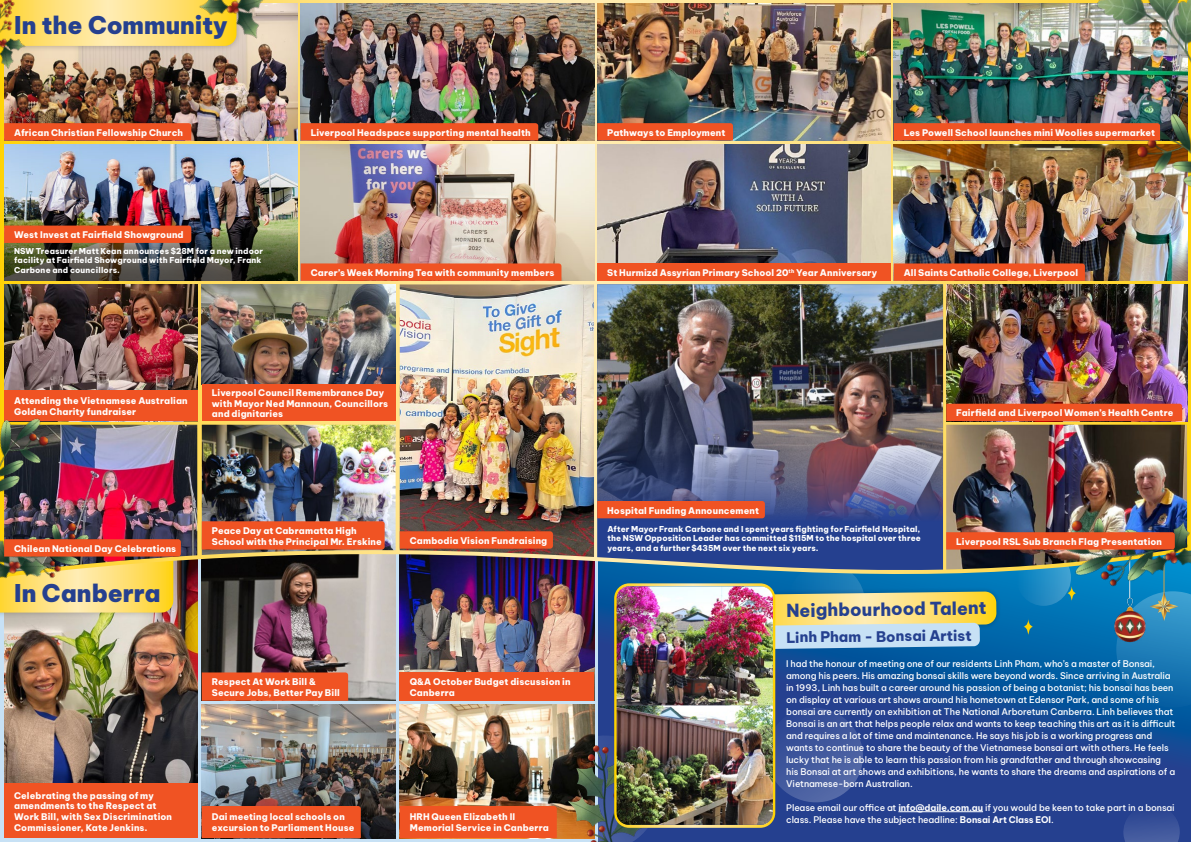
<style>
.page{position:relative;width:1191px;height:842px;background:#fff}
.page>*{position:absolute;margin:0;border:0;box-sizing:border-box;transform-origin:0 0}
.t1{font:900 24px "Be Vietnam Pro";color:#25408f}
.t2{font:800 17.6px "Be Vietnam Pro";color:#25408f}
.t3{font:800 14.3px "Be Vietnam Pro";color:#25408f}
.t4{font:800 9px/10.8px "Be Vietnam Pro";letter-spacing:.015em;color:#fff}
.t5{font:500 9px/12px "Be Vietnam Pro";letter-spacing:-.01em;color:#fff}
.t6{font:800 8px/9.6px "Be Vietnam Pro";letter-spacing:.02em;color:#fff}
.s1{font-weight:700}
</style>
<div class="page">
<svg style="left:597px;top:585px;width:594px;height:257px;background:#194a95"></svg>
<svg style="left:775px;top:701px;width:95px;height:108px;background:#385198"></svg>
<svg style="left:1122px;top:803px;width:58px;height:39px;background:#354e97"></svg>
<svg style="left:1016px;top:549px;width:55px;height:57px"></svg>
<svg style="left:597px;top:727px;width:71px;height:115px"></svg>
<svg style="left:0;top:585px;width:597px;height:257px;background:#bacad9"></svg>
<img style="left:4px;top:585px;width:194px;height:198px">
<div style="left:4px;top:783px;width:194px;height:55px;background:#f05323"></div>
<img style="left:202px;top:585px;width:193px;height:116px">
<img style="left:202px;top:704px;width:193px;height:134px">
<img style="left:400px;top:704px;width:194px;height:102px">
<img style="left:400px;top:585px;width:194px;height:87px">
<div style="left:0;top:549px;width:180px;height:70px;background:#000;opacity:.23"></div>
<img style="left:0;top:0;width:1191px;height:585px">
<img style="left:550px;top:745px;width:111px;height:97px">
<img style="left:4px;top:4px;width:293px;height:136px">
<hr style="left:898px;top:811px;width:85px;height:1px;background:#fff">
<svg style="left:1023px;top:618px;width:10px;height:18px"></svg>
<svg style="left:1116px;top:607px;width:75px;height:100px;background:#1875b2"></svg>
<div style="left:202px;top:672px;width:146px;height:29px;background:#f05323"></div>
<div style="left:400px;top:806px;width:157px;height:32px;background:#f05323"></div>
<div style="left:400px;top:672px;width:194px;height:29px;background:#f05323"></div>
<div style="left:0;top:0;width:243px;height:52px;background:#000;opacity:.23"></div>
<svg style="left:29px;top:0;width:156px;height:46px;background:#fee48c"></svg>
<div style="left:733px;top:586px;width:268px;height:47px;background:#000;opacity:.23"></div>
<svg style="left:774px;top:591px;width:222px;height:58px;background:#d2d5a9"></svg>
<div style="left:614px;top:583px;width:161px;height:245px;border:3px solid #fff;border-radius:13px"></div>
<img style="left:616px;top:586px;width:157px;height:239px">
<img style="left:946px;top:284px;width:241px;height:137px">
<svg style="left:597px;top:524px;width:346px;height:48px;background:#324e90"></svg>
<div style="left:202px;top:806px;width:159px;height:32px;background:#f05323"></div>
<img style="left:301px;top:4px;width:293px;height:136px">
<img style="left:202px;top:284px;width:193px;height:100px">
<img style="left:4px;top:284px;width:194px;height:106px">
<img style="left:597px;top:4px;width:293px;height:136px">
<img style="left:893px;top:4px;width:294px;height:119px">
<img style="left:301px;top:144px;width:293px;height:137px">
<img style="left:4px;top:144px;width:293px;height:84px">
<img style="left:597px;top:144px;width:293px;height:119px">
<img style="left:893px;top:144px;width:294px;height:137px">
<img style="left:66px;top:425px;width:131px;height:148px">
<img style="left:202px;top:425px;width:193px;height:130px">
<img style="left:4px;top:228px;width:293px;height:53px">
<svg style="left:301px;top:263px;width:260px;height:18px;background:#ed5526"></svg>
<div style="left:4px;top:226px;width:187px;height:17px;background:#f05323"></div>
<div style="left:4px;top:390px;width:194px;height:31px;background:#f05323"></div>
<div style="left:4px;top:123px;width:187px;height:17px;background:#f05323"></div>
<div style="left:301px;top:123px;width:237px;height:17px;background:#f05323"></div>
<div style="left:202px;top:384px;width:193px;height:37px;background:#f05323"></div>
<div style="left:597px;top:123px;width:136px;height:17px;background:#f05323"></div>
<div style="left:597px;top:263px;width:293px;height:18px;background:#f05323"></div>
<svg style="left:893px;top:263px;width:192px;height:18px;background:#e95224"></svg>
<div style="left:946px;top:404px;width:236px;height:17px;background:#f05323"></div>
<img style="left:597px;top:284px;width:346px;height:240px">
<div style="left:202px;top:521px;width:182px;height:28px;background:#f05323"></div>
<img style="left:400px;top:284px;width:194px;height:273px">
<div style="left:597px;top:501px;width:168px;height:17px;background:#f05323"></div>
<svg style="left:400px;top:531px;width:153px;height:18px;background:#ea5223"></svg>
<img style="left:1106px;top:614px;width:45px;height:29px">
<img style="left:1095px;top:0;width:96px;height:81px">
<img style="left:1144px;top:18px;width:20px;height:21px">
<img style="left:1134px;top:109px;width:57px;height:100px">
<img style="left:0;top:405px;width:66px;height:91px">
<img style="left:0;top:0;width:29px;height:8px">
<img style="left:185px;top:0;width:102px;height:58px">
<img style="left:0;top:8px;width:39px;height:66px">
<img style="left:0;top:496px;width:99px;height:43px">
<img style="left:946px;top:425px;width:241px;height:144px">
<img style="left:0;top:516px;width:61px;height:101px">
<img style="left:0;top:539px;width:181px;height:74px">
<img style="left:1045px;top:479px;width:135px;height:135px">
<img style="left:1123px;top:506px;width:68px;height:101px">
<div style="left:946px;top:532px;width:228px;height:17px;background:#f05323"></div>
<div style="left:893px;top:123px;width:267px;height:17px;background:#f05323"></div>
<h1 class="t1" style="left:14px;top:4px;width:215px">In the Community</h1>
<p class="t4" style="left:14px;top:126px;width:170px">African Christian Fellowship Church</p>
<p class="t4" style="left:311px;top:126px;width:222px">Liverpool Headspace supporting mental health</p>
<p class="t4" style="left:14px;top:228px;width:171px">West Invest at Fairfield Showground</p>
<p class="t6" style="left:14px;top:245px;width:250px">NSW Treasurer Matt Kean announces $28M for a new indoor facility at Fairfield Showground with Fairfield Mayor, Frank<br>Carbone and councillors.</p>
<p class="t4" style="left:311px;top:266px;width:245px">Carer’s Week Morning Tea with community members</p>
<p class="t4" style="left:14px;top:394px;width:175px">Attending the Vietnamese Australian<br>Golden Charity fundraiser</p>
<p class="t4" style="left:212px;top:386px;width:178px">Liverpool Council Remembrance Day with Mayor Ned Mannoun, Councillors and dignitaries</p>
<p class="t4" style="left:607px;top:126px;width:120px">Pathways to Employment</p>
<p class="t4" style="left:903px;top:126px;width:253px">Les Powell School launches mini Woolies supermarket</p>
<p class="t4" style="left:607px;top:266px;width:271px">St Hurmizd Assyrian Primary School 20<sup>th</sup> Year Anniversary</p>
<p class="t4" style="left:903px;top:266px;width:176px">All Saints Catholic College, Liverpool</p>
<p class="t4" style="left:607px;top:504px;width:153px">Hospital Funding Announcement</p>
<p class="t4" style="left:956px;top:407px;width:219px">Fairfield and Liverpool Women’s Health Centre</p>
<p class="t4" style="left:14px;top:542px;width:163px">Chilean National Day Celebrations</p>
<h1 class="t1" style="left:14px;top:572px;width:148px">In Canberra</h1>
<p class="t4" style="left:14px;top:789px;width:159px">Celebrating the passing of my amendments to the Respect at<br>Work Bill, with Sex Discrimination<br>Commissioner, Kate Jenkins.</p>
<p class="t4" style="left:212px;top:524px;width:171px">Peace Day at Cabramatta High<br>School with the Principal Mr. Erskine</p>
<p class="t6" style="left:607px;top:523px;width:315px;text-align:justify">After Mayor Frank Carbone and I spent years fighting for Fairfield Hospital, the NSW Opposition Leader has committed $115M to the hospital over three years, and a further $435M over the next six years.</p>
<p class="t4" style="left:410px;top:534px;width:139px">Cambodia Vision Fundraising</p>
<p class="t4" style="left:956px;top:535px;width:207px">Liverpool RSL Sub Branch Flag Presentation</p>
<p class="t4" style="left:212px;top:675px;width:130px">Respect At Work Bill &amp;<br>Secure Jobs, Better Pay Bill</p>
<p class="t4" style="left:212px;top:810px;width:144px">Dai meeting local schools on excursion to Parliament House</p>
<p class="t4" style="left:410px;top:675px;width:162px">Q&amp;A October Budget discussion in<br>Canberra</p>
<p class="t4" style="left:410px;top:810px;width:140px">HRH Queen Elizabeth II<br>Memorial Service in Canberra</p>
<h2 class="t2" style="left:786px;top:595px;width:202px;rotate:-1deg">Neighbourhood Talent</h2>
<h3 class="t3" style="left:786px;top:626px;width:187px;rotate:-1deg">Linh Pham - Bonsai Artist</h3>
<p class="t5" style="left:786px;top:656px;width:390px">I had the honour of meeting one of our residents Linh Pham, who’s a master of Bonsai, among his peers. His amazing bonsai skills were beyond words. Since arriving in Australia in 1993, Linh has built a career around his passion of being a botanist; his bonsai has been on display at various art shows around his hometown at Edensor Park, and some of his bonsai are currently on exhibition at The National Arboretum Canberra. Linh believes that Bonsai is an art that helps people relax and wants to keep teaching this art as it is difficult and requires a lot of time and maintenance. He says his job is a working progress and wants to continue to share the beauty of the Vietnamese bonsai art with others. He feels lucky that he is able to learn this passion from his grandfather and through showcasing his Bonsai at art shows and exhibitions, he wants to share the dreams and aspirations of a Vietnamese-born Australian.</p>
<p class="t5" style="left:786px;top:800px;width:390px">Please email our office at <span class="s1">info@daile.com.au</span> if you would be keen to take part in a bonsai class. Please have the subject headline: <span class="s1">Bonsai Art Class EOI</span>.</p>
</div>
